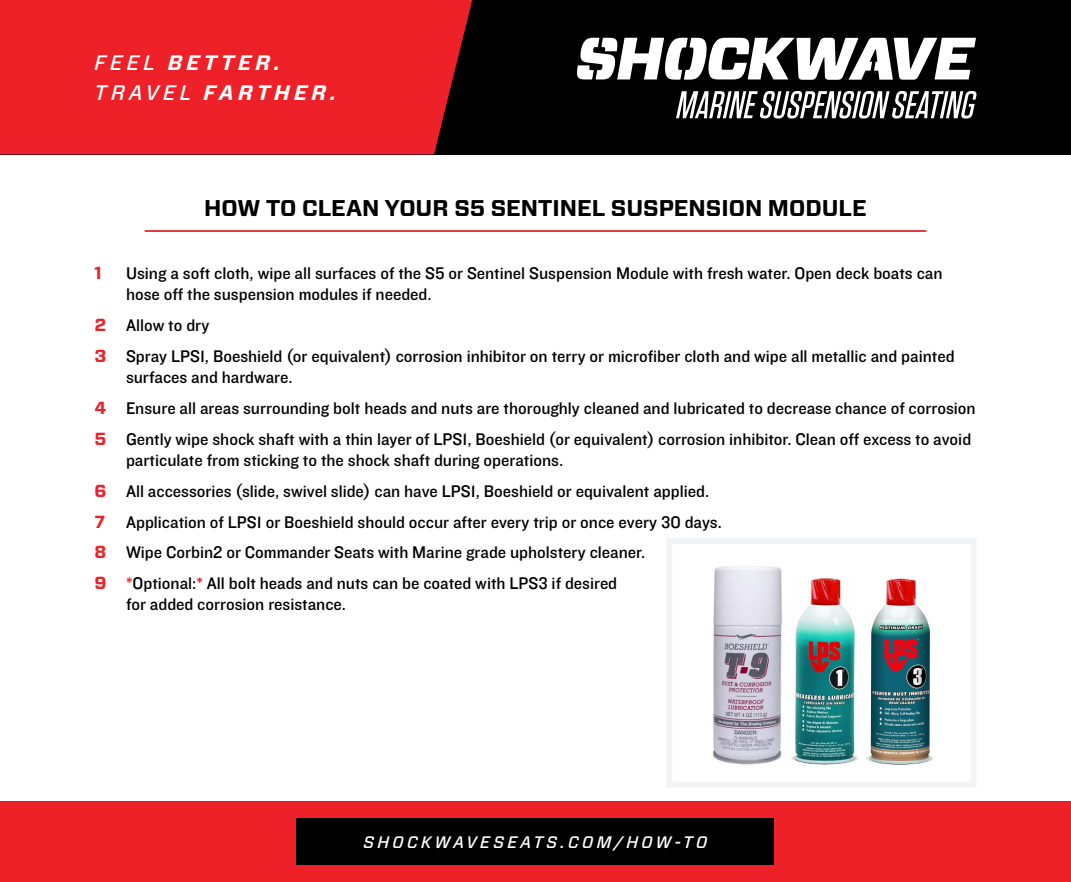
<style>
.page{position:relative;width:1071px;height:882px;background:#fff}
.page>*{position:absolute;margin:0;border:0;box-sizing:border-box;transform-origin:0 0}
.t1{font:700 22.75px "Forza";color:#000}
.t2{font:italic 700 21px/29.8px "Forza";letter-spacing:.2em;color:#fff}
.t3{font:17.5px/31px "Knockout HTF31 Junior Middlewt";color:#000}
.t4{font:700 17.5px "Forza";color:#ed2127}
.t5{font:italic 500 16.62px "Forza";letter-spacing:.2em;color:#fff}
.s1{font-weight:500}
.s2{font-family:"Forza";font-weight:700;color:#ed2127}
.s3{color:#ed2127}
</style>
<div class="page">
<hr style="left:145px;top:230px;width:781px;height:2px;background:#ed2127">
<img style="left:713px;top:566px;width:221px;height:199px">
<div style="left:666px;top:538px;width:310px;height:250px;border:6px solid #f1f3f4"></div>
<div style="left:0;top:0;width:1071px;height:154px;background:#000"></div>
<div style="left:0;top:0;width:472px;height:154px;background:#ed2127"></div>
<svg style="left:577px;top:38px;width:399px;height:42px"></svg>
<svg style="left:676px;top:91px;width:301px;height:27px"></svg>
<div style="left:0;top:801px;width:1071px;height:81px;background:#ed2127"></div>
<div style="left:297px;top:819px;width:477px;height:46px;background:#000"></div>
<p class="t2" style="left:94px;top:48px;width:243px"><span class="s1">FEEL</span> BETTER.<br><span class="s1">TRAVEL</span> FARTHER.</p>
<h1 class="t1" style="left:204px;top:192px;width:664px">HOW TO CLEAN YOUR S5 SENTINEL SUSPENSION MODULE</h1>
<p class="t4" style="left:94px;top:261px;width:9px">1</p>
<p class="t3" style="left:126px;top:263px;width:818px;line-height:21px">Using a soft cloth, wipe all surfaces of the S5 or Sentinel Suspension Module with fresh water. Open deck boats can hose off the suspension modules if needed.</p>
<p class="t3" style="left:94px;top:310px;width:862px"><span class="s2">2</span> Allow to dry<br><span class="s2">3</span> Spray LPS1, Boeshield (or equivalent) corrosion inhibitor on terry or microfiber cloth and wipe all metallic and painted</p>
<p class="t3" style="left:94px;top:362px;width:883px;text-indent:32px">surfaces and hardware.<br><span class="s2">4</span> Ensure all areas surrounding bolt heads and nuts are thoroughly cleaned and lubricated to decrease chance of corrosion<br><span class="s2">5</span> Gently wipe shock shaft with a thin layer of LPS1, Boeshield (or equivalent) corrosion inhibitor. Clean off excess to avoid</p>
<p class="t3" style="left:94px;top:445px;width:629px;text-indent:32px">particulate from sticking to the shock shaft during operations.<br><span class="s2">6</span> All accessories (slide, swivel slide) can have LPS1, Boeshield or equivalent applied.<br><span class="s2">7</span> Application of LPS1 or Boeshield should occur after every trip or once every 30 days.<br><span class="s2">8</span> Wipe Corbin2 or Commander Seats with Marine grade upholstery cleaner.<br><span class="s2">9</span> <span class="s3">*</span>Optional:<span class="s3">*</span> All bolt heads and nuts can be coated with LPS3 if desired</p>
<p class="t3" style="left:126px;top:590px;width:222px">for added corrosion resistance.</p>
<p class="t5" style="left:364px;top:831px;width:345px">SHOCKWAVESEATS.COM/HOW-TO</p>
</div>
